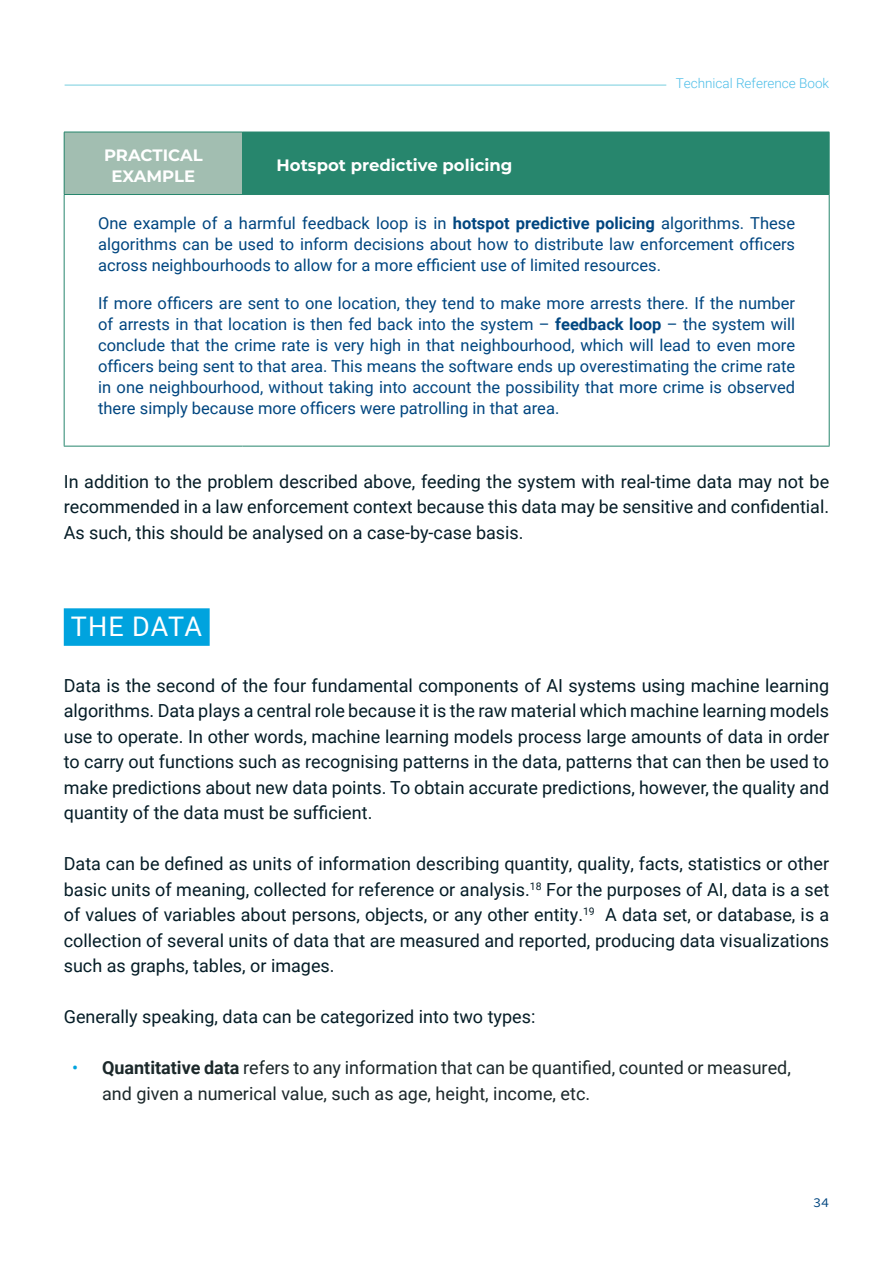
<style>
.page{position:relative;width:893px;height:1263px;background:#fff}
.page>*{position:absolute;margin:0;border:0;box-sizing:border-box;transform-origin:0 0}
.t1{font:27px "Roboto";letter-spacing:.045em;color:#fff}
.t2{font:18px/25.5px "Roboto";color:#041c26;text-align:justify}
.t3{font:18px/25.5px "Roboto";color:#1b282a}
.t4{font:16.5px/21px "Roboto";color:#004680;text-align:justify}
.t5{font:700 16.5px/21px "Montserrat";color:#fff;text-align:center}
.t6{font:300 13.5px "Roboto";color:#4dbee8}
.t7{font:13.5px "Source Code Pro";color:#004680}
.s1{font-weight:700}
.s2{color:#00a3de}
</style>
<div class="page">
<hr style="left:65px;top:85px;width:601px;height:1px;background:#76cede">
<div style="left:64px;top:608px;width:146px;height:38px;background:#00a3de"></div>
<div style="left:64px;top:132px;width:179px;height:62px;background:#a2beb1"></div>
<div style="left:243px;top:132px;width:586px;height:62px;background:#27866d"></div>
<hr style="left:64px;top:195px;width:1px;height:251px;background:#27866d">
<hr style="left:829px;top:195px;width:1px;height:251px;background:#27866d">
<hr style="left:64px;top:446px;width:179px;height:1px;background:#27866d">
<hr style="left:243px;top:446px;width:587px;height:1px;background:#27866d">
<hr style="left:64px;top:132px;width:1px;height:62px;background:#27866d">
<hr style="left:64px;top:132px;width:179px;height:1px;background:#27866d">
<hr style="left:829px;top:132px;width:1px;height:62px;background:#27866d">
<hr style="left:64px;top:194px;width:179px;height:1px;background:#27866d">
<hr style="left:243px;top:194px;width:586px;height:1px;background:#27866d">
<p class="t6" style="left:676px;top:74px;width:155px">Technical Reference Book</p>
<p class="t5" style="left:104px;top:144px;width:100px">PRACTICAL<br>EXAMPLE</p>
<p class="t5" style="left:277px;top:154px;width:237px">Hotspot predictive policing</p>
<p class="t4" style="left:98px;top:212px;width:698px">One example of a harmful feedback loop is in <span class="s1">hotspot predictive policing</span> algorithms. These algorithms can be used to inform decisions about how to distribute law enforcement officers across neighbourhoods to allow for a more efficient use of limited resources.</p>
<p class="t4" style="left:98px;top:292px;width:698px">If more officers are sent to one location, they tend to make more arrests there. If the number of arrests in that location is then fed back into the system – <span class="s1">feedback loop</span> – the system will conclude that the crime rate is very high in that neighbourhood, which will lead to even more officers being sent to that area. This means the software ends up overestimating the crime rate in one neighbourhood, without taking into account the possibility that more crime is observed there simply because more officers were patrolling in that area.</p>
<p class="t2" style="left:64px;top:468px;width:767px">In addition to the problem described above, feeding the system with real-time data may not be recommended in a law enforcement context because this data may be sensitive and confidential.<br>As such, this should be analysed on a case-by-case basis.</p>
<h1 class="t1" style="left:71px;top:607px;width:133px">THE DATA</h1>
<p class="t2" style="left:64px;top:672px;width:767px">Data is the second of the four fundamental components of AI systems using machine learning algorithms. Data plays a central role because it is the raw material which machine learning models use to operate. In other words, machine learning models process large amounts of data in order to carry out functions such as recognising patterns in the data, patterns that can then be used to make predictions about new data points. To obtain accurate predictions, however, the quality and quantity of the data must be sufficient.</p>
<p class="t2" style="left:64px;top:850px;width:767px">Data can be defined as units of information describing quantity, quality, facts, statistics or other basic units of meaning, collected for reference or analysis.<sup>18</sup> For the purposes of AI, data is a set of values of variables about persons, objects, or any other entity.<sup>19</sup> A data set, or database, is a collection of several units of data that are measured and reported, producing data visualizations such as graphs, tables, or images.</p>
<p class="t2" style="left:64px;top:1003px;width:473px">Generally speaking, data can be categorized into two types:</p>
<p class="t3" style="left:102px;top:1054px;width:690px;text-indent:-30px"><span class="s2">•</span> <span class="s1">Quantitative data</span> refers to any information that can be quantified, counted or measured, and given a numerical value, such as age, height, income, etc.</p>
<p class="t7" style="left:813px;top:1192px;width:18px">34</p>
</div>
